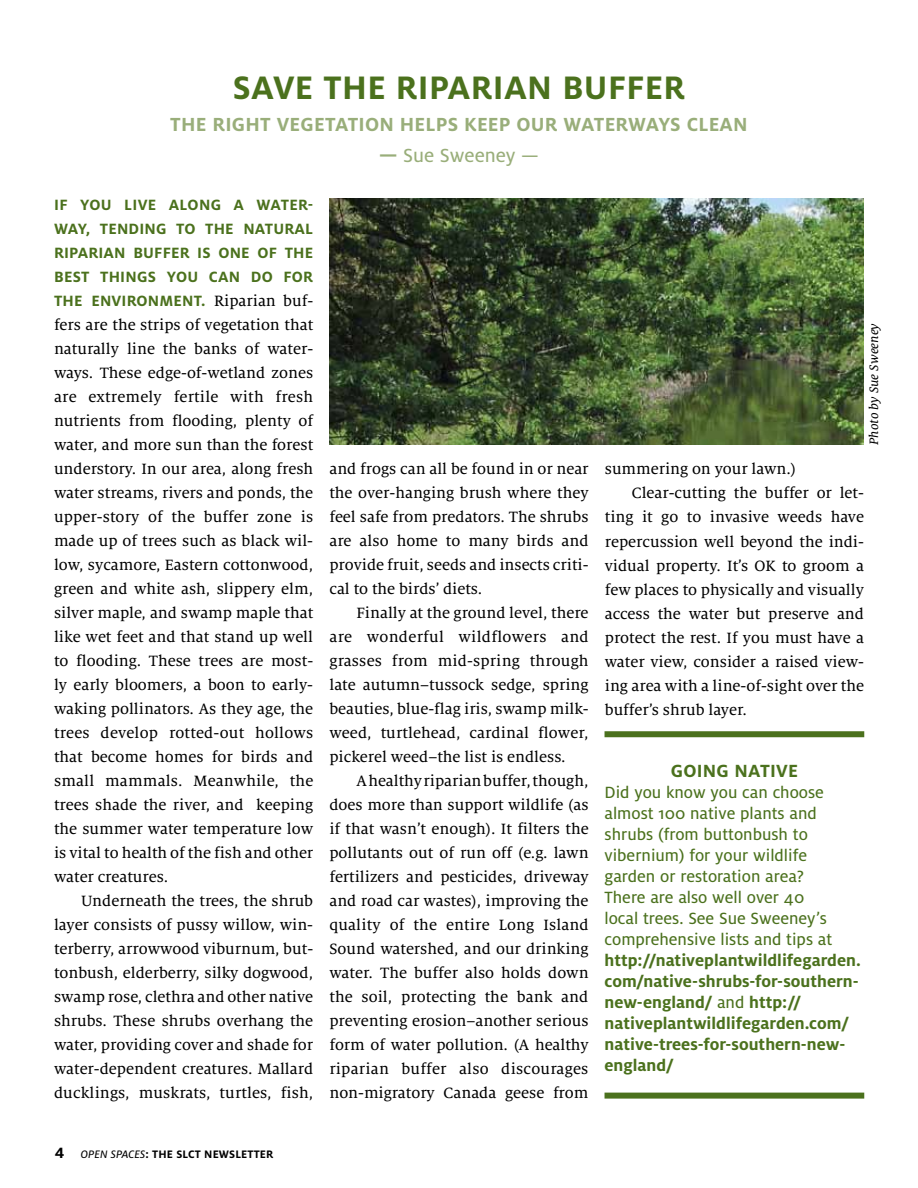
<style>
.page{position:relative;width:918px;height:1188px;background:#fff}
.page>*{position:absolute;margin:0;border:0;box-sizing:border-box;transform-origin:0 0}
.t1{font:700 36px "Milo OT";letter-spacing:.01em;color:#4b711d}
.t2{font:700 21px "Milo OT";letter-spacing:.01em;color:#99ae7a}
.t3{font:21px "Milo OT Text";color:#99ae7a}
.t4{font:700 19.5px "Milo OT";letter-spacing:.01em;color:#4b711d}
.t5{font:18px/21px "Milo OT Text";color:#4b711d}
.t6{font:700 18px/21px "Milo OT";color:#4b711d}
.t7{font:16.5px/24px "Milo Serif OT Text";color:#000;text-align:justify}
.t8{font:700 16.5px/24px "Milo OT";letter-spacing:.01em;color:#4b711d;text-align:justify}
.t9{font:700 16.5px "Milo OT";color:#000}
.t10{font:13.5px "Milo Serif OT Text Ita";color:#000}
.t11{font:700 12px "Milo OT";letter-spacing:.01em;color:#000}
.s1{font-family:"Milo OT";font-weight:700}
.s2{font-family:"Milo Serif OT Text";font-weight:400;color:#000}
.s3{font-family:"Milo OT Text";font-weight:400}
.s4{font-family:"Milo OT Text Ita";font-weight:400}
</style>
<div class="page">
<div style="left:605px;top:731px;width:259px;height:6px;background:#4b711d"></div>
<div style="left:605px;top:1093px;width:259px;height:6px;background:#4b711d"></div>
<img style="left:329px;top:199px;width:535px;height:246px">
<h1 class="t1" style="left:233px;top:67px;width:112px">SAVETHE</h1>
<h1 class="t1" style="left:396px;top:67px;width:269px">RIPARIAN BUFFER</h1>
<p class="t2" style="left:170px;top:112px;width:156px">THE RIGHT VEGETAT</p>
<p class="t2" style="left:359px;top:112px;width:220px">ION HELPS KEEP OUR WATERWA</p>
<p class="t2" style="left:658px;top:112px;width:42px">YS CLEAN</p>
<p class="t3" style="left:379px;top:144px;width:161px"><span class="s1">—</span> Sue Sweeney —</p>
<p class="t8" style="left:54px;top:193px;width:214px">IF YOU LIVE ALONG A WATER</p>
<p class="t8" style="left:308px;top:193px;width:7px">-</p>
<p class="t8" style="left:54px;top:217px;width:57px">WAY, TEND</p>
<p class="t8" style="left:139px;top:217px;width:77px">ING TO THE</p>
<p class="t8" style="left:54px;top:217px;width:241px;text-indent:189px">NATURAL RIPARIAN BUFFER IS ONE OF THE BEST</p>
<p class="t8" style="left:100px;top:265px;width:120px">TH INGS YOU CAN</p>
<p class="t8" style="left:251px;top:265px;width:62px">DO FOR</p>
<p class="t8" style="left:54px;top:289px;width:11px">THE</p>
<p class="t8" style="left:91px;top:289px;width:223px">ENVIRON MENT. <span class="s2">Riparian buf-</span></p>
<p class="t7" style="left:54px;top:313px;width:261px">fers are the strips of vegetation that naturally line the banks of water&shy;ways. These edge-of-wetland zones are extremely fertile with fresh nutrients from flooding, plenty of water, and more sun than the forest understory. In our area, along fresh water streams, rivers and ponds, the upper-story of the buffer zone is made up of trees such as black wil&shy;low, sycamore, Eastern cottonwood, green and white ash, slippery elm, silver maple, and swamp maple that like wet feet and that stand up well to flooding. These trees are most&shy;ly early bloomers, a boon to early&shy;waking pollinators. As they age, the trees develop rotted-out hollows that become homes for birds and small mammals. Meanwhile, the trees shade the river, and keeping the summer water temperature low is vital to health of the fish and other water creatures.</p>
<p class="t7" style="left:54px;top:889px;width:261px;text-indent:27px">Underneath the trees, the shrub layer consists of pussy willow, win&shy;terberry, arrowwood viburnum, but&shy;tonbush, elderberry, silky dogwood, swamp rose, clethra and other native shrubs. These shrubs overhang the water, providing cover and shade for water-dependent creatures. Mallard ducklings, muskrats, turtles, fish,</p>
<p class="t7" style="left:329px;top:457px;width:261px">and frogs can all be found in or near the over-hanging brush where they feel safe from predators. The shrubs are also home to many birds and provide fruit, seeds and insects criti&shy;cal to the birds’ diets.</p>
<p class="t7" style="left:329px;top:601px;width:261px;text-indent:27px">Finally at the ground level, there are wonderful wildflowers and grasses from mid-spring through late autumn–tussock sedge, spring beauties, blue-flag iris, swamp milk&shy;weed, turtlehead, cardinal flower, pickerel weed–the list is endless.</p>
<p class="t7" style="left:329px;top:769px;width:261px;text-indent:27px">A healthy riparian buffer, though, does more than support wildlife (as if that wasn’t enough). It filters the pollutants out of run off (e.g. lawn fertilizers and pesticides, driveway and road car wastes), improving the quality of the entire Long Island Sound watershed, and our drinking water. The buffer also holds down the soil, protecting the bank and preventing erosion–another serious form of water pollution. (A healthy riparian buffer also discourages non-migratory Canada geese from</p>
<p class="t10" style="left:867px;top:445px;width:124px;rotate:-90deg">Photo by Sue Sweeney</p>
<p class="t7" style="left:605px;top:458px;width:193px">summering on your lawn.)</p>
<p class="t7" style="left:632px;top:482px;width:234px">Clear-cutting the buffer or let-</p>
<p class="t7" style="left:605px;top:506px;width:261px">ting it go to invasive weeds have</p>
<p class="t7" style="left:605px;top:530px;width:261px">repercussion well beyond the indi-</p>
<p class="t7" style="left:605px;top:554px;width:261px">vidual property. It’s OK to groom a</p>
<p class="t7" style="left:605px;top:578px;width:261px">few places to physically and visually</p>
<p class="t7" style="left:605px;top:602px;width:261px">access the water but preserve and</p>
<p class="t7" style="left:605px;top:626px;width:261px">protect the rest. If you must have a</p>
<p class="t7" style="left:605px;top:650px;width:261px">water view, consider a raised view-</p>
<p class="t7" style="left:605px;top:674px;width:261px">ing area with a line-of-sight over the</p>
<p class="t7" style="left:605px;top:698px;width:144px">buffer’s shrub layer.</p>
<p class="t4" style="left:671px;top:759px;width:126px">GOING NATIVE</p>
<p class="t5" style="left:605px;top:782px;width:229px">Did you know you can choose almost 100 native plants and shrubs (from buttonbush to vibernium) for your wildlife garden or restoration area?<br>There are also well over 40 local trees. See Sue Sweeney’s comprehensive lists and tips at</p>
<p class="t6" style="left:605px;top:950px;width:258px">HTTP://NATIVEPLANTWILDLIFEGARDEN.<br>COM/NATIVE-SHRUBS-FOR-SOUTHERN-<br>NEW-ENGLAND/ <span class="s3">and</span> HTTP://<br>NATIVEPLANTWILDLIFEGARDEN.COM/<br>NATIVE-TREES-FOR-SOUTHERN-NEW-<br>ENGLAND/</p>
<p class="t9" style="left:55px;top:1143px;width:11px">4</p>
<p class="t11" style="left:81px;top:1147px;width:194px"><span class="s4">Open Spaces</span>: THE SLCT NEWSLETTER</p>
</div>
